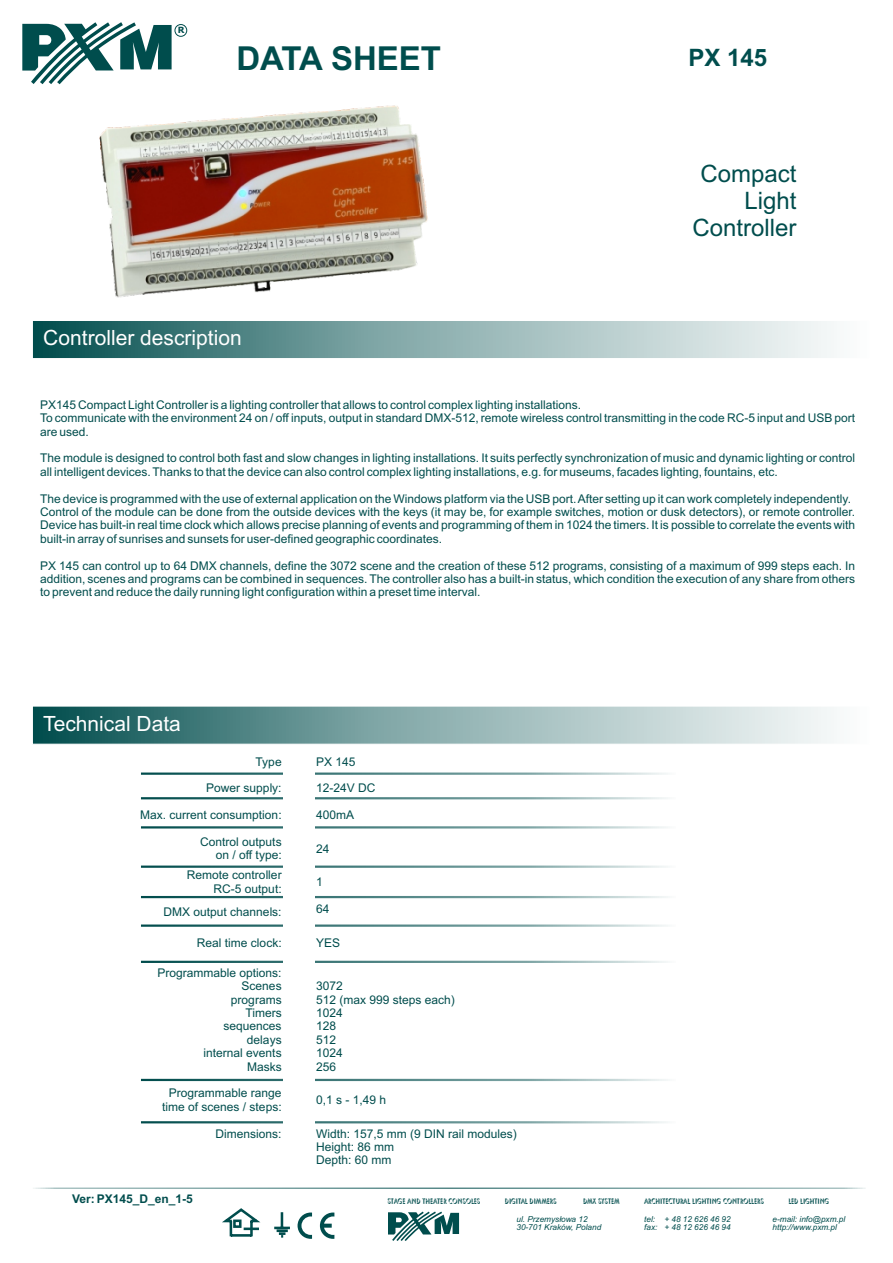
<style>
.page{position:relative;width:893px;height:1263px;background:#fff}
.page>*{position:absolute;margin:0;border:0;box-sizing:border-box;transform-origin:0 0}
.t1{font:700 33px "Arial";color:#004d4d}
.t2{font:24px/26.8px "Arial";color:#004d4d;text-align:right}
.t3{font:700 24px "Arial";color:#004d4d}
.t4{font:21px "Arial";color:#fff}
.t5{font:12px/13.4px "Arial";color:#004d4d}
.t6{font:700 12px "Arial";color:#004d4d}
.t7{font:700 8.55px "Verdana";color:#004d4d}
.t8{font:italic 8.25px/8.6px "Arial";color:#004d4d}
.t9{font:7.8px "Umbrella";color:#004d4d;scale:.82 1}
</style>
<div class="page">
<svg style="left:141px;top:1079px;width:535px;height:2px"></svg>
<svg style="left:141px;top:1121px;width:535px;height:2px"></svg>
<svg style="left:22px;top:22px;width:150px;height:62px"></svg>
<div style="left:175px;top:24px;width:12px;height:13px;border:1px solid #004d4d;border-radius:50%"></div>
<svg style="left:32px;top:321px;width:802px;height:38px;background:#99b7b7"></svg>
<svg style="left:32px;top:706px;width:802px;height:38px;background:#88acac"></svg>
<svg style="left:141px;top:797px;width:535px;height:2px"></svg>
<svg style="left:141px;top:772px;width:535px;height:3px;background:#8baeae"></svg>
<svg style="left:141px;top:826px;width:535px;height:2px"></svg>
<svg style="left:141px;top:865px;width:535px;height:3px;background:#8baeae"></svg>
<svg style="left:141px;top:896px;width:535px;height:2px"></svg>
<svg style="left:141px;top:924px;width:535px;height:3px;background:#8baeae"></svg>
<svg style="left:141px;top:961px;width:535px;height:2px"></svg>
<div style="left:283px;top:754px;width:31px;height:389px;background:#fff"></div>
<svg style="left:222px;top:1208px;width:39px;height:29px"></svg>
<div style="left:233px;top:1219px;width:9px;height:9px;border:3px solid #004d4d"></div>
<hr style="left:244px;top:1227px;width:15px;height:3px;background:#004d4d">
<svg style="left:277px;top:1212px;width:11px;height:25px"></svg>
<hr style="left:274px;top:1226px;width:16px;height:3px;background:#004d4d">
<svg style="left:388px;top:1211px;width:71px;height:30px"></svg>
<svg style="left:320px;top:1212px;width:14px;height:27px"></svg>
<svg style="left:298px;top:1212px;width:14px;height:27px"></svg>
<svg style="left:33px;top:1188px;width:833px;height:1px"></svg>
<img style="left:61px;top:46px;width:391px;height:293px">
<p class="t7" style="left:178px;top:27px;width:8px">R</p>
<h1 class="t1" style="left:236px;top:45px;width:206px">DATA SHEET</h1>
<h2 class="t3" style="left:688px;top:48px;width:80px">PX 145</h2>
<h2 class="t2" style="left:692px;top:163px;width:106px">Compact<br>Light<br>Controller</h2>
<h3 class="t4" style="left:43px;top:330px;width:200px">Controller description</h3>
<p class="t5" style="left:40px;top:399px;width:817px">PX145 Compact Light Controller is a lighting controller that allows to control complex lighting installations.<br>To communicate with the environment 24 on / off inputs, output in standard DMX-512, remote wireless control transmitting in the code RC-5 input and USB port are used.</p>
<p class="t5" style="left:40px;top:453px;width:817px">The module is designed to control both fast and slow changes in lighting installations. It suits perfectly synchronization of music and dynamic lighting or control all intelligent devices. Thanks to that the device can also control complex lighting installations, e.g. for museums, facades lighting, fountains, etc.</p>
<p class="t5" style="left:40px;top:493px;width:817px">The device is programmed with the use of external application on the Windows platform via the USB port. After setting up it can work completely independently.<br>Control of the module can be done from the outside devices with the keys (it may be, for example switches, motion or dusk detectors), or remote controller.<br>Device has built-in real time clock which allows precise planning of events and programming of them in 1024 the timers. It is possible to correlate the events with built-in array of sunrises and sunsets for user-defined geographic coordinates.</p>
<p class="t5" style="left:40px;top:560px;width:817px;text-align:justify">PX 145 can control up to 64 DMX channels, define the 3072 scene and the creation of these 512 programs, consisting of a maximum of 999 steps each. In addition, scenes and programs can be combined in sequences. The controller also has a built-in status, which condition the execution of any share from others to prevent and reduce the daily running light configuration within a preset time interval.</p>
<h3 class="t4" style="left:43px;top:716px;width:139px">Technical Data</h3>
<p class="t5" style="left:256px;top:756px;width:28px">Type</p>
<p class="t5" style="left:206px;top:782px;width:77px">Power supply:</p>
<p class="t5" style="left:140px;top:809px;width:143px">Max. current consumption:</p>
<p class="t5" style="left:200px;top:836px;width:83px;text-align:right">Control outputs on / off type:</p>
<p class="t5" style="left:187px;top:870px;width:96px;text-align:right">Remote controller<br>RC-5 output:</p>
<p class="t5" style="left:164px;top:906px;width:120px">DMX output channels:</p>
<p class="t5" style="left:197px;top:937px;width:86px">Real time clock:</p>
<p class="t5" style="left:158px;top:967px;width:126px;text-align:right">Programmable options:<br>Scenes<br>programs<br>Timers<br>sequences<br>delays<br>internal events<br>Masks</p>
<p class="t5" style="left:162px;top:1087px;width:121px;text-align:center">Programmable range time of scenes / steps:</p>
<p class="t5" style="left:216px;top:1128px;width:68px">Dimensions:</p>
<p class="t6" style="left:72px;top:1194px;width:122px">Ver: PX145_D_en_1-5</p>
<p class="t5" style="left:316px;top:756px;width:41px">PX 145</p>
<p class="t5" style="left:316px;top:782px;width:61px">12-24V DC</p>
<p class="t5" style="left:316px;top:809px;width:40px">400mA</p>
<p class="t5" style="left:316px;top:843px;width:15px">24</p>
<p class="t5" style="left:316px;top:876px;width:8px">1</p>
<p class="t5" style="left:316px;top:903px;width:15px">64</p>
<p class="t5" style="left:316px;top:937px;width:26px">YES</p>
<p class="t5" style="left:316px;top:980px;width:140px">3072<br>512 (max 999 steps each)<br>1024<br>128<br>512<br>1024<br>256</p>
<p class="t5" style="left:316px;top:1094px;width:72px">0,1 s - 1,49 h</p>
<p class="t5" style="left:316px;top:1128px;width:202px">Width: 157,5 mm (9 DIN rail modules)<br>Height: 86 mm<br>Depth: 60 mm</p>
<p class="t9" style="left:387px;top:1197px;width:115px">STAGE AND THEATER CONSOLES</p>
<p class="t9" style="left:505px;top:1197px;width:65px">DIGITAL DIMMERS</p>
<p class="t9" style="left:583px;top:1197px;width:46px">DMX SYSTEM</p>
<p class="t9" style="left:644px;top:1197px;width:148px">ARCHITECTURAL LIGHTING CONTROLLERS</p>
<p class="t9" style="left:788px;top:1197px;width:51px">LED LIGHTING</p>
<p class="t8" style="left:644px;top:1215px;width:88px">tel: + 48 12 626 46 92 fax: + 48 12 626 46 94</p>
<p class="t8" style="left:773px;top:1215px;width:74px">e-mail: info@pxm.pl http://www.pxm.pl</p>
<p class="t8" style="left:516px;top:1215px;width:86px">ul. Przemysłowa 12<br>30-701 Kraków, Poland</p>
</div>
